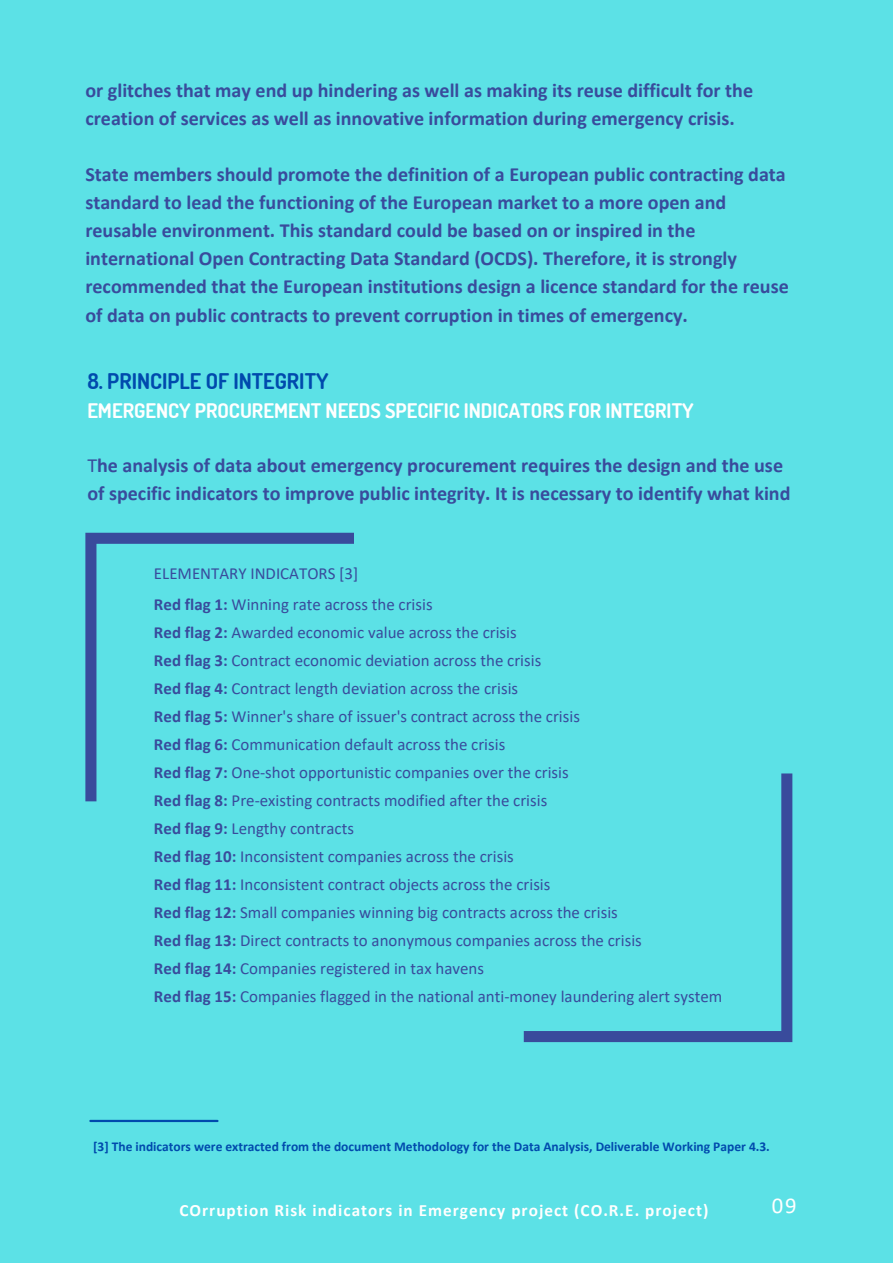
<style>
.page{position:relative;width:893px;height:1264px;background:#fff}
.page>*{position:absolute;margin:0;border:0;box-sizing:border-box;transform-origin:0 0}
.t1{font:22.65px "Calibri";color:#fff}
.t2{font:700 21.6px "Dosis";color:#004aad}
.t3{font:700 20.1px/28px "Calibri";color:#394b9c}
.t4{font:700 20.1px "Dosis";color:#fff}
.t5{font:700 17.25px "Calibri";letter-spacing:.06em;color:#fff}
.t6{font:16.95px "Calibri";color:#394b9c}
.t7{font:700 13.5px "Calibri";color:#004aad}
.s1{font-weight:400}
.s2{font-weight:700}
</style>
<div class="page">
<div style="left:0;top:0;width:892px;height:1262px;background:#5ce1e6"></div>
<svg style="left:85px;top:532px;width:269px;height:269px"></svg>
<svg style="left:523px;top:773px;width:269px;height:269px"></svg>
<hr style="left:90px;top:1119px;width:127px;height:3px;background:#004aad">
<p class="t3" style="left:85px;top:77px;width:669px">or glitches that may end up hindering as well as making its reuse difficult for the creation of services as well as innovative information during emergency crisis.</p>
<p class="t3" style="left:85px;top:162px;width:704px">State members should promote the definition of a European public contracting data standard to lead the functioning of the European market to a more open and reusable environment. This standard could be based on or inspired in the international Open Contracting Data Standard (OCDS). Therefore, it is strongly recommended that the European institutions design a licence standard for the reuse of data on public contracts to prevent corruption in times of emergency.</p>
<p class="t2" style="left:87px;top:366px;width:243px">8. PRINCIPLE OF INTEGRITY</p>
<p class="t4" style="left:87px;top:398px;width:608px">EMERGENCY PROCUREMENT NEEDS SPECIFIC INDICATORS FOR INTEGRITY</p>
<p class="t3" style="left:87px;top:453px;width:704px"><span class="s1">T</span>he analysis of data about emergency procurement requires the design and the use of specific indicators to improve public integrity. It is necessary to identify what kind</p>
<p class="t6" style="left:154px;top:566px;width:206px">ELEMENTARY INDICATORS [3]</p>
<p class="t6" style="left:154px;top:597px;width:280px"><span class="s2">Red flag 1:</span> Winning rate across the crisis</p>
<p class="t6" style="left:154px;top:625px;width:364px"><span class="s2">Red flag 2:</span> Awarded economic value across the crisis</p>
<p class="t6" style="left:154px;top:653px;width:389px"><span class="s2">Red flag 3:</span> Contract economic deviation across the crisis</p>
<p class="t6" style="left:154px;top:681px;width:365px"><span class="s2">Red flag 4:</span> Contract length deviation across the crisis</p>
<p class="t6" style="left:154px;top:709px;width:427px"><span class="s2">Red flag 5:</span> Winner's share of issuer's contract across the crisis</p>
<p class="t6" style="left:154px;top:737px;width:353px"><span class="s2">Red flag 6:</span> Communication default across the crisis</p>
<p class="t6" style="left:154px;top:765px;width:416px"><span class="s2">Red flag 7:</span> One-shot opportunistic companies over the crisis</p>
<p class="t6" style="left:154px;top:793px;width:395px"><span class="s2">Red flag 8:</span> Pre-existing contracts modified after the crisis</p>
<p class="t6" style="left:154px;top:821px;width:201px"><span class="s2">Red flag 9:</span> Lengthy contracts</p>
<p class="t6" style="left:154px;top:848px;width:361px"><span class="s2">Red flag 10:</span> Inconsistent companies across the crisis</p>
<p class="t6" style="left:154px;top:876px;width:398px"><span class="s2">Red flag 11:</span> Inconsistent contract objects across the crisis</p>
<p class="t6" style="left:154px;top:904px;width:465px"><span class="s2">Red flag 12:</span> Small companies winning big contracts across the crisis</p>
<p class="t6" style="left:154px;top:932px;width:489px"><span class="s2">Red flag 13:</span> Direct contracts to anonymous companies across the crisis</p>
<p class="t6" style="left:154px;top:960px;width:331px"><span class="s2">Red flag 14:</span> Companies registered in tax havens</p>
<p class="t6" style="left:154px;top:988px;width:570px"><span class="s2">Red flag 15:</span> Companies flagged in the national anti-money laundering alert system</p>
<p class="t7" style="left:93px;top:1141px;width:678px">[3] The indicators were extracted from the document Methodology for the Data Analysis, Deliverable Working Paper 4.3.</p>
<p class="t5" style="left:179px;top:1202px;width:530px">COrruption Risk indicators in Emergency project (CO.R.E. project)</p>
<p class="t1" style="left:771px;top:1195px;width:26px">09</p>
</div>
